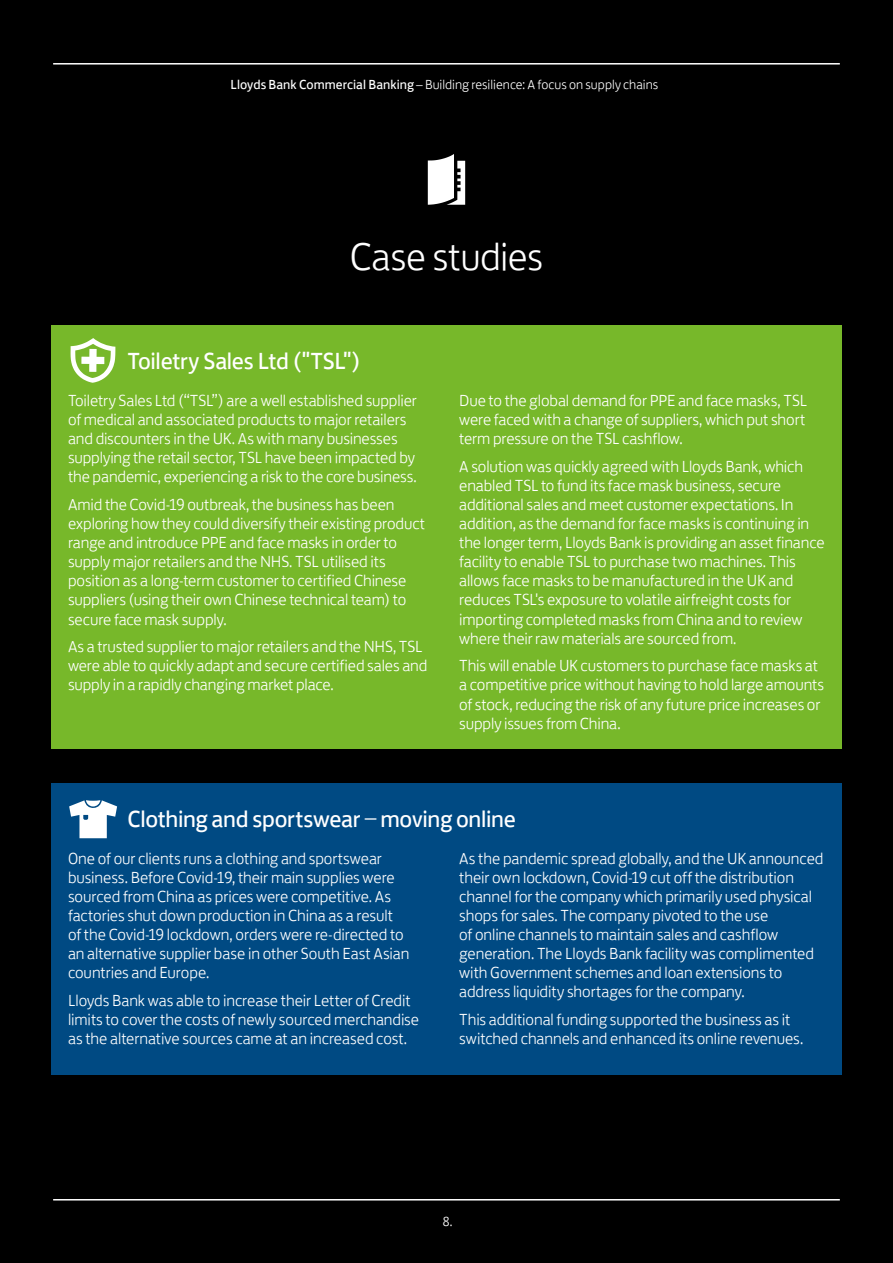
<style>
.page{position:relative;width:893px;height:1263px;background:#000}
.page>*{position:absolute;margin:0;border:0;box-sizing:border-box;transform-origin:0 0}
.t1{font:300 39.75px "Lloyds Bank Jack";letter-spacing:-.01em;color:#fff}
.t2{font:24px "Lloyds Bank Jack";letter-spacing:-.01em;color:#fff}
.t3{font:300 16.5px/19px "Lloyds Bank Jack";letter-spacing:-.005em;color:#fff}
.t4{font:300 13.5px "Lloyds Bank Jack";letter-spacing:.005em;color:#fff}
.s1{font-weight:400}
.s2{font-weight:300}
</style>
<div class="page">
<div style="left:51px;top:325px;width:791px;height:423px;background:#77b82a"></div>
<hr style="left:53px;top:63px;width:787px;height:2px;background:#fff">
<hr style="left:53px;top:1199px;width:787px;height:1px;background:#fff">
<svg style="left:428px;top:154px;width:37px;height:51px"></svg>
<div style="left:51px;top:783px;width:791px;height:291px;background:#004a83"></div>
<svg style="left:71px;top:338px;width:44px;height:45px"></svg>
<svg style="left:69px;top:800px;width:48px;height:38px"></svg>
<p class="t4" style="left:230px;top:74px;width:429px"><span class="s1">Lloyds Bank Commercial Banking</span> – Building resilience: A focus on supply chains</p>
<h1 class="t1" style="left:350px;top:224px;width:195px">Case studies</h1>
<h2 class="t2" style="left:128px;top:341px;width:235px">Toiletry Sales Ltd ("TSL")</h2>
<p class="t3" style="left:68px;top:389px;width:350px">Toiletry Sales Ltd (“TSL”) are a well established supplier of medical and associated products to major retailers and discounters in the UK. As with many businesses supplying the retail sector, TSL have been impacted by the pandemic, experiencing a risk to the core business.</p>
<p class="t3" style="left:68px;top:493px;width:359px">Amid the Covid-19 outbreak, the business has been exploring how they could diversify their existing product range and introduce PPE and face masks in order to supply major retailers and the NHS. TSL utilised its position as a long-term customer to certified Chinese suppliers (using their own Chinese technical team) to secure face mask supply.</p>
<p class="t3" style="left:68px;top:635px;width:361px">As a trusted supplier to major retailers and the NHS, TSL were able to quickly adapt and secure certified sales and supply in a rapidly changing market place.</p>
<p class="t3" style="left:459px;top:389px;width:349px;text-align:justify">Due to the global demand for PPE and face masks, TSL were faced with a change of suppliers, which put short term pressure on the TSL cashflow.</p>
<p class="t3" style="left:459px;top:455px;width:367px">A solution was quickly agreed with Lloyds Bank, which enabled TSL to fund its face mask business, secure additional sales and meet customer expectations. In addition, as the demand for face masks is continuing in the longer term, Lloyds Bank is providing an asset finance facility to enable TSL to purchase two machines. This allows face masks to be manufactured in the UK and reduces TSL's exposure to volatile airfreight costs for importing completed masks from China and to review where their raw materials are sourced from.</p>
<p class="t3" style="left:459px;top:655px;width:366px">This will enable UK customers to purchase face masks at a competitive price without having to hold large amounts of stock, reducing the risk of any future price increases or supply issues from China.</p>
<h2 class="t2" style="left:128px;top:799px;width:390px">Clothing and sportswear <span class="s2">–</span> moving online</h2>
<p class="t3" style="left:68px;top:847px;width:343px">One of our clients runs a clothing and sportswear business. Before Covid-19, their main supplies were sourced from China as prices were competitive. As factories shut down production in China as a result of the Covid-19 lockdown, orders were re-directed to an alternative supplier base in other South East Asian countries and Europe.</p>
<p class="t3" style="left:68px;top:989px;width:353px">Lloyds Bank was able to increase their Letter of Credit limits to cover the costs of newly sourced merchandise as the alternative sources came at an increased cost.</p>
<p class="t3" style="left:459px;top:847px;width:366px">As the pandemic spread globally, and the UK announced their own lockdown, Covid-19 cut off the distribution channel for the company which primarily used physical shops for sales. The company pivoted to the use<br>of online channels to maintain sales and cashflow generation. The Lloyds Bank facility was complimented with Government schemes and loan extensions to address liquidity shortages for the company.</p>
<p class="t3" style="left:459px;top:1008px;width:345px">This additional funding supported the business as it switched channels and enhanced its online revenues.</p>
<p class="t4" style="left:443px;top:1211px;width:11px">8.</p>
</div>
